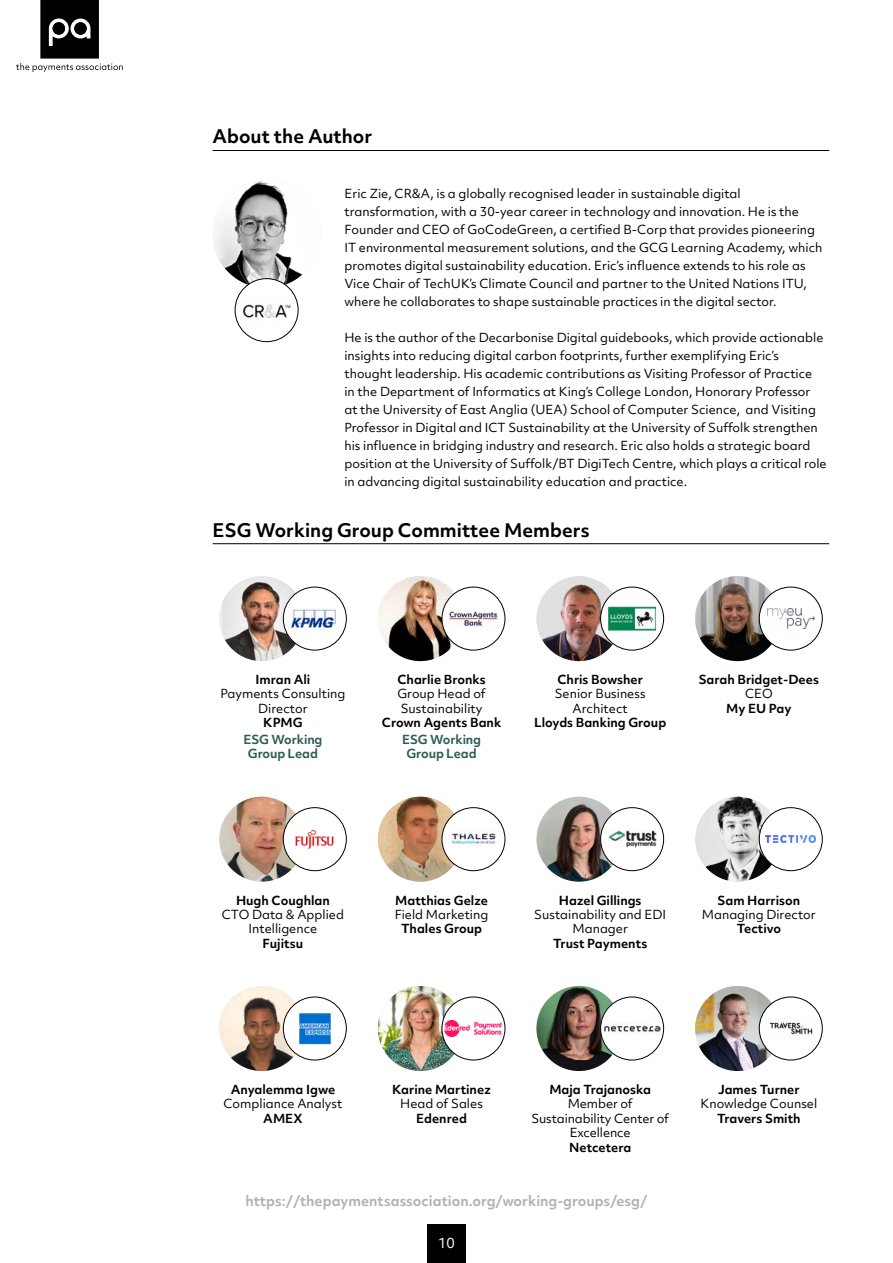
<style>
.page{position:relative;width:893px;height:1263px;background:#fff}
.page>*{position:absolute;margin:0;border:0;box-sizing:border-box;transform-origin:0 0}
.t1{font:700 18px "Objektiv Mk 2";color:#000}
.t2{font:700 13.5px "Objektiv Mk 2";color:#b3b2b2}
.t3{font:13.5px "Objektiv Mk 2";color:#fff}
.t4{font:12px/18px "Objektiv Mk 2";color:#000;text-align:center}
.t5{font:700 12px "Objektiv Mk 2";color:#000}
.t6{font:700 12px/14.4px "Objektiv Mk 2";letter-spacing:-.01em;color:#2d5d54;text-align:center}
</style>
<div class="page">
<div style="left:427px;top:1224px;width:39px;height:39px;background:#000"></div>
<svg style="left:16px;top:0;width:107px;height:72px"></svg>
<hr style="left:213px;top:150px;width:616px;height:1px;background:#000">
<img style="left:213px;top:180px;width:108px;height:108px;border-radius:54px">
<div style="left:235px;top:279px;width:63px;height:63px;background:#fff;border-radius:50%"></div>
<img style="left:243px;top:304px;width:48px;height:14px">
<div style="left:235px;top:278px;width:63px;height:64px;border:1px solid #000;border-radius:50%"></div>
<hr style="left:213px;top:543px;width:616px;height:1px;background:#000">
<img style="left:222px;top:576px;width:79px;height:85px">
<div style="left:283px;top:587px;width:63px;height:63px;background:#fff;border-radius:50%"></div>
<img style="left:285px;top:596px;width:60px;height:45px">
<div style="left:283px;top:587px;width:64px;height:63px;border:1px solid #000;border-radius:50%"></div>
<img style="left:378px;top:576px;width:85px;height:85px;border-radius:43px">
<div style="left:442px;top:587px;width:63px;height:63px;background:#fff;border-radius:50%"></div>
<img style="left:449px;top:594px;width:49px;height:49px">
<div style="left:442px;top:587px;width:63px;height:63px;border:1px solid #000;border-radius:50%"></div>
<img style="left:536px;top:576px;width:85px;height:85px;border-radius:43px">
<div style="left:601px;top:587px;width:63px;height:63px;background:#fff;border-radius:50%"></div>
<img style="left:608px;top:595px;width:48px;height:47px">
<div style="left:600px;top:587px;width:64px;height:63px;border:1px solid #000;border-radius:50%"></div>
<img style="left:695px;top:576px;width:85px;height:85px;border-radius:43px">
<div style="left:759px;top:587px;width:63px;height:63px;background:#fff;border-radius:50%"></div>
<img style="left:767px;top:608px;width:47px;height:21px">
<div style="left:759px;top:587px;width:64px;height:63px;border:1px solid #000;border-radius:50%"></div>
<img style="left:219px;top:797px;width:85px;height:85px;border-radius:42px">
<div style="left:283px;top:808px;width:63px;height:63px;background:#fff;border-radius:50%"></div>
<img style="left:296px;top:830px;width:38px;height:18px">
<div style="left:283px;top:807px;width:64px;height:64px;border:1px solid #000;border-radius:50%"></div>
<img style="left:378px;top:797px;width:85px;height:85px;border-radius:43px">
<div style="left:442px;top:808px;width:63px;height:63px;background:#fff;border-radius:50%"></div>
<img style="left:449px;top:832px;width:47px;height:14px">
<div style="left:442px;top:807px;width:63px;height:64px;border:1px solid #000;border-radius:50%"></div>
<img style="left:536px;top:797px;width:85px;height:85px;border-radius:42px">
<div style="left:601px;top:808px;width:63px;height:63px;background:#fff;border-radius:50%"></div>
<img style="left:608px;top:830px;width:48px;height:18px">
<div style="left:600px;top:807px;width:64px;height:64px;border:1px solid #000;border-radius:50%"></div>
<img style="left:695px;top:797px;width:85px;height:85px;border-radius:42px">
<div style="left:759px;top:808px;width:63px;height:63px;background:#fff;border-radius:50%"></div>
<img style="left:766px;top:836px;width:50px;height:6px">
<div style="left:759px;top:807px;width:64px;height:64px;border:1px solid #000;border-radius:50%"></div>
<img style="left:219px;top:986px;width:85px;height:85px;border-radius:43px">
<div style="left:283px;top:997px;width:63px;height:63px;background:#fff;border-radius:50%"></div>
<img style="left:299px;top:1013px;width:33px;height:32px">
<div style="left:283px;top:996px;width:64px;height:64px;border:1px solid #000;border-radius:50%"></div>
<img style="left:378px;top:986px;width:85px;height:85px;border-radius:43px">
<div style="left:442px;top:997px;width:63px;height:63px;background:#fff;border-radius:50%"></div>
<img style="left:445px;top:1021px;width:57px;height:15px">
<div style="left:442px;top:996px;width:63px;height:64px;border:1px solid #000;border-radius:50%"></div>
<img style="left:536px;top:986px;width:85px;height:85px;border-radius:43px">
<svg style="left:601px;top:997px;width:63px;height:63px"></svg>
<img style="left:603px;top:1000px;width:58px;height:57px">
<div style="left:600px;top:996px;width:64px;height:64px;border:1px solid #000;border-radius:50%"></div>
<img style="left:695px;top:986px;width:85px;height:85px;border-radius:43px">
<div style="left:759px;top:997px;width:63px;height:63px;background:#fff;border-radius:50%"></div>
<img style="left:769px;top:1022px;width:44px;height:13px">
<div style="left:759px;top:996px;width:64px;height:64px;border:1px solid #000;border-radius:50%"></div>
<h1 class="t1" style="left:213px;top:124px;width:161px">About the Author</h1>
<p class="t4" style="left:344px;top:184px;width:480px;text-align:left">Eric Zie, CR&amp;A, is a globally recognised leader in sustainable digital transformation, with a 30-year career in technology and innovation. He is the Founder and CEO of GoCodeGreen, a certified B-Corp that provides pioneering IT environmental measurement solutions, and the GCG Learning Academy, which promotes digital sustainability education. Eric’s influence extends to his role as Vice Chair of TechUK’s Climate Council and partner to the United Nations ITU, where he collaborates to shape sustainable practices in the digital sector.</p>
<p class="t4" style="left:344px;top:328px;width:484px;text-align:left">He is the author of the Decarbonise Digital guidebooks, which provide actionable insights into reducing digital carbon footprints, further exemplifying Eric’s thought leadership. His academic contributions as Visiting Professor of Practice<br>in the Department of Informatics at King’s College London, Honorary Professor<br>at the University of East Anglia (UEA) School of Computer Science, and Visiting Professor in Digital and ICT Sustainability at the University of Suffolk strengthen his influence in bridging industry and research. Eric also holds a strategic board position at the University of Suffolk/BT DigiTech Centre, which plays a critical role in advancing digital sustainability education and practice.</p>
<h1 class="t1" style="left:213px;top:517px;width:378px">ESG Working Group Committee Members</h1>
<p class="t5" style="left:255px;top:671px;width:56px">Imran Ali</p>
<p class="t4" style="left:220px;top:687px;width:127px;line-height:14.4px">Payments Consulting<br>Director</p>
<p class="t5" style="left:263px;top:714px;width:41px">KPMG</p>
<p class="t6" style="left:243px;top:732px;width:81px">ESG Working<br>Group Lead</p>
<p class="t5" style="left:397px;top:671px;width:90px">Charlie Bronks</p>
<p class="t4" style="left:397px;top:687px;width:90px;line-height:14.4px;text-align:left">Group Head of<br>Sustainability</p>
<p class="t5" style="left:382px;top:714px;width:121px">Crown Agents Bank</p>
<p class="t6" style="left:402px;top:732px;width:81px">ESG Working<br>Group Lead</p>
<p class="t5" style="left:557px;top:671px;width:87px">Chris Bowsher</p>
<p class="t4" style="left:555px;top:687px;width:92px;line-height:14.4px">Senior Business<br>Architect</p>
<p class="t5" style="left:534px;top:714px;width:134px">Lloyds Banking Group</p>
<p class="t5" style="left:699px;top:671px;width:122px">Sarah Bridget-Dees</p>
<p class="t4" style="left:745px;top:685px;width:29px">CEO</p>
<p class="t5" style="left:726px;top:700px;width:67px">My EU Pay</p>
<p class="t5" style="left:236px;top:892px;width:95px">Hugh Coughlan</p>
<p class="t4" style="left:222px;top:907px;width:124px;line-height:14.4px">CTO Data &amp; Applied<br>Intelligence</p>
<p class="t5" style="left:263px;top:935px;width:42px">Fujitsu</p>
<p class="t5" style="left:395px;top:892px;width:94px">Matthias Gelze</p>
<p class="t4" style="left:395px;top:905px;width:95px">Field Marketing</p>
<p class="t5" style="left:401px;top:920px;width:83px">Thales Group</p>
<p class="t5" style="left:559px;top:892px;width:84px">Hazel Gillings</p>
<p class="t4" style="left:534px;top:907px;width:133px;line-height:14.4px">Sustainability and EDI<br>Manager</p>
<p class="t5" style="left:553px;top:935px;width:96px">Trust Payments</p>
<p class="t5" style="left:717px;top:892px;width:84px">Sam Harrison</p>
<p class="t4" style="left:702px;top:905px;width:116px">Managing Director</p>
<p class="t5" style="left:737px;top:920px;width:46px">Tectivo</p>
<p class="t5" style="left:231px;top:1081px;width:106px">Anyalemma Igwe</p>
<p class="t4" style="left:223px;top:1095px;width:120px">Compliance Analyst</p>
<p class="t5" style="left:263px;top:1110px;width:41px">AMEX</p>
<p class="t5" style="left:392px;top:1081px;width:100px">Karine Martinez</p>
<p class="t4" style="left:400px;top:1095px;width:84px">Head of Sales</p>
<p class="t5" style="left:416px;top:1110px;width:52px">Edenred</p>
<p class="t5" style="left:549px;top:1081px;width:103px">Maja Trajanoska</p>
<p class="t4" style="left:531px;top:1096px;width:139px;line-height:14.4px">Member of<br>Sustainability Center of<br>Excellence</p>
<p class="t5" style="left:569px;top:1138px;width:64px">Netcetera</p>
<p class="t2" style="left:245px;top:1191px;width:404px">https://thepaymentsassociation.org/working-groups/esg/</p>
<p class="t3" style="left:438px;top:1234px;width:18px">10</p>
<p class="t5" style="left:718px;top:1081px;width:83px">James Turner</p>
<p class="t4" style="left:700px;top:1095px;width:118px">Knowledge Counsel</p>
<p class="t5" style="left:717px;top:1110px;width:85px">Travers Smith</p>
</div>
